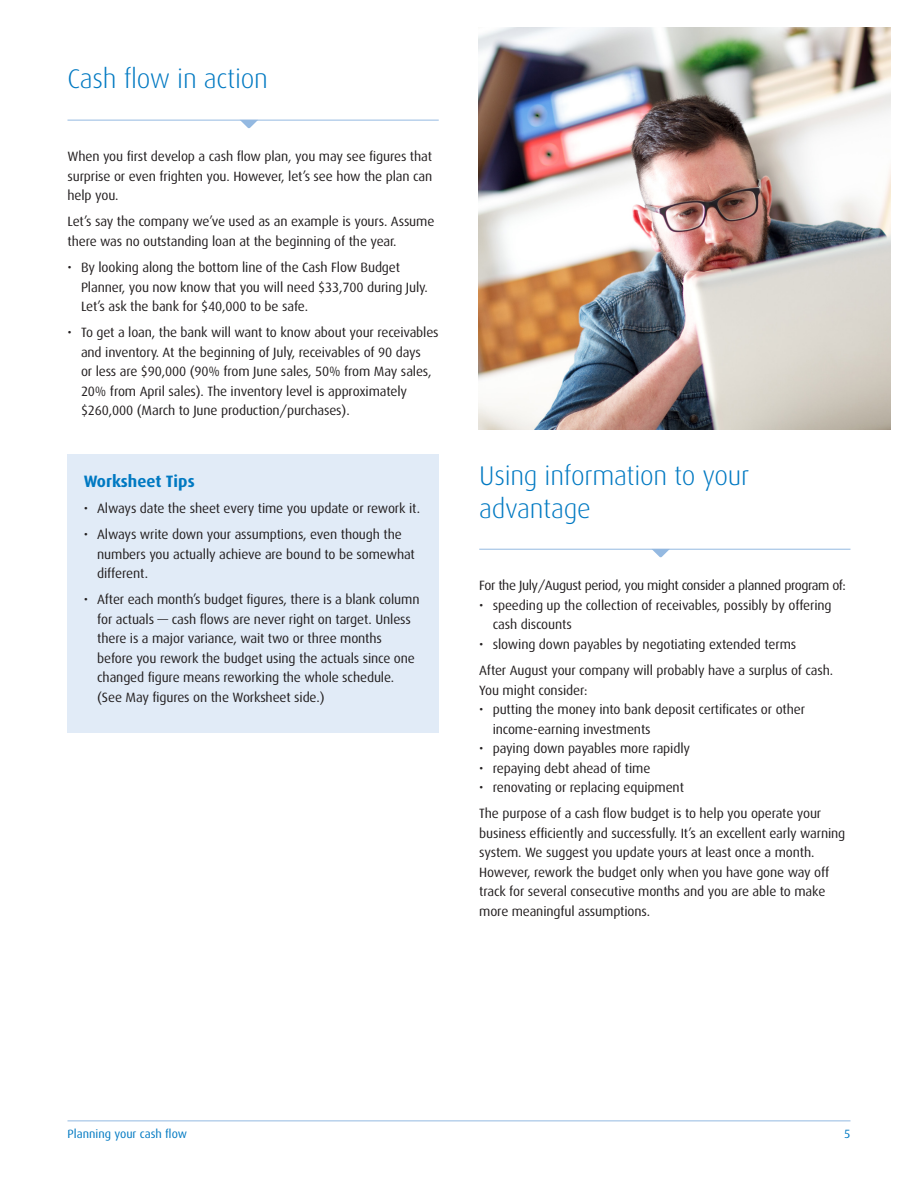
<style>
.page{position:relative;width:918px;height:1188px;background:#fff}
.page>*{position:absolute;margin:0;border:0;box-sizing:border-box;transform-origin:0 0}
.alt_bullet{font:300 27px/33px "Dax";letter-spacing:-.01em;color:#0079c2}
.Paragraph_blue{font:700 16.5px "Dax";color:#0079c2}
.new_body{font:13.5px/19.5px "Dax";letter-spacing:-.01em;color:#231f20}
.new_body-2{font:13.5px "Dax";letter-spacing:-.03em;color:#231f20}
.Folio__left_justifie{font:12px "Dax";color:#0079c2}
.Folio__right_justifi{font:12px "Dax";color:#0079c2}
</style>
<div class="page">
<img style="left:479px;top:27px;width:412px;height:403px">
<hr style="left:68px;top:120px;width:371px;height:1px;background:#94b9e1">
<svg style="left:240px;top:120px;width:18px;height:8px"></svg>
<hr style="left:68px;top:1121px;width:782px;height:1px;background:#94b9e1">
<div style="left:68px;top:455px;width:371px;height:278px;background:#e1ebf7"></div>
<hr style="left:479px;top:549px;width:371px;height:1px;background:#94b9e1">
<svg style="left:653px;top:549px;width:17px;height:8px"></svg>
<p class="alt_bullet" style="left:68px;top:63px;width:202px">Cash flow in action</p>
<p class="new_body" style="left:68px;top:147px;width:366px;text-align:justify">When you first develop a cash flow plan, you may see figures that surprise or even frighten you. However, let’s see how the plan can help you.</p>
<p class="new_body" style="left:68px;top:212px;width:368px">Let’s say the company we’ve used as an example is yours. Assume there was no outstanding loan at the beginning of the year.</p>
<p class="new_body" style="left:81px;top:258px;width:348px;text-indent:-14px">• By looking along the bottom line of the Cash Flow Budget<br>Planner, you now know that you will need $33,700 during July.<br>Let’s ask the bank for $40,000 to be safe.</p>
<p class="new_body" style="left:81px;top:323px;width:359px;text-indent:-14px">• To get a loan, the bank will want to know about your receivables and inventory. At the beginning of July, receivables of 90 days<br>or less are $90,000 (90% from June sales, 50% from May sales, 20% from April sales). The inventory level is approximately $260,000 (March to June production/purchases).</p>
<p class="Paragraph_blue" style="left:84px;top:472px;width:113px">Worksheet Tips</p>
<p class="new_body" style="left:84px;top:499px;width:338px">• Always date the sheet every time you update or rework it.</p>
<p class="new_body" style="left:97px;top:525px;width:319px;text-indent:-14px">• Always write down your assumptions, even though the numbers you actually achieve are bound to be somewhat different.</p>
<p class="new_body" style="left:97px;top:590px;width:324px;text-indent:-14px">• After each month’s budget figures, there is a blank column for actuals — cash flows are never right on target. Unless there is a major variance, wait two or three months before you rework the budget using the actuals since one changed figure means reworking the whole schedule. (See May figures on the Worksheet side.)</p>
<p class="alt_bullet" style="left:479px;top:459px;width:272px">Using information to your advantage</p>
<p class="new_body-2" style="left:479px;top:578px;width:368px">For the July/August period, you might consider a planned program of:</p>
<p class="new_body" style="left:493px;top:595px;width:340px;text-indent:-14px">• speeding up the collection of receivables, possibly by offering cash discounts</p>
<p class="new_body" style="left:479px;top:634px;width:319px">• slowing down payables by negotiating extended terms</p>
<p class="new_body" style="left:479px;top:661px;width:356px">After August your company will probably have a surplus of cash.<br>You might consider:</p>
<p class="new_body" style="left:493px;top:700px;width:314px;text-indent:-14px">• putting the money into bank deposit certificates or other income-earning investments</p>
<p class="new_body" style="left:479px;top:739px;width:212px">• paying down payables more rapidly</p>
<p class="new_body" style="left:479px;top:758px;width:173px">• repaying debt ahead of time</p>
<p class="new_body" style="left:479px;top:778px;width:206px">• renovating or replacing equipment</p>
<p class="new_body" style="left:479px;top:804px;width:368px">The purpose of a cash flow budget is to help you operate your business efficiently and successfully. It’s an excellent early warning system. We suggest you update yours at least once a month.<br>However, rework the budget only when you have gone way off track for several consecutive months and you are able to make more meaningful assumptions.</p>
<p class="Folio__left_justifie" style="left:68px;top:1127px;width:121px">Planning your cash flow</p>
<p class="Folio__right_justifi" style="left:844px;top:1127px;width:8px">5</p>
</div>
